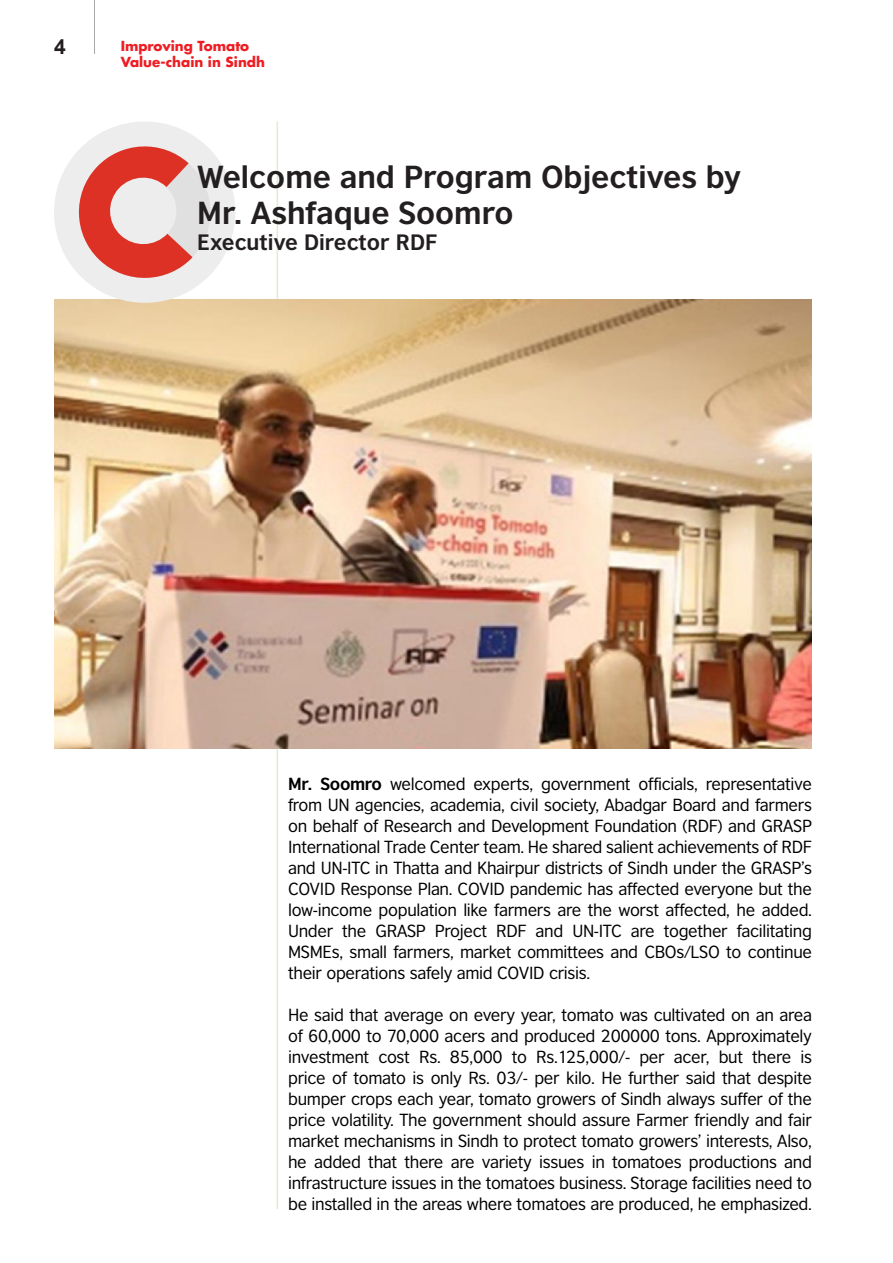
<style>
.page{position:relative;width:893px;height:1263px;background:#fff}
.page>*{position:absolute;margin:0;border:0;box-sizing:border-box;transform-origin:0 0}
.t1{font:700 30px/36px "British Council Sans";color:#231f20}
.t2{font:700 21px "British Council Sans";color:#231f20}
.t3{font:700 21px "Arial";color:#231f20}
.Normal__Web{font:16.5px/21px "British Council Sans";letter-spacing:-.02em;color:#000;text-align:justify}
.t4{font:700 13.5px/16.2px "Futura LT";color:#ee1d23}
.s1{font-weight:700}
</style>
<div class="page">
<hr style="left:94px;top:0;width:1px;height:54px;background:#a8a9ad">
<hr style="left:277px;top:122px;width:1px;height:1087px;background:#88ac2e">
<img style="left:54px;top:300px;width:758px;height:448px">
<svg style="left:54px;top:122px;width:191px;height:191px"></svg>
<p class="t3" style="left:54px;top:33px;width:13px">4</p>
<p class="t4" style="left:121px;top:38px;width:146px">Improving Tomato<br>Value-chain in Sindh</p>
<p class="t1" style="left:197px;top:159px;width:545px">Welcome and Program Objectives by<br>Mr. Ashfaque Soomro</p>
<p class="t2" style="left:197px;top:229px;width:242px">Executive Director RDF</p>
<p class="Normal__Web" style="left:288px;top:773px;width:525px"><span class="s1">Mr. Soomro</span> welcomed experts, government officials, representative from UN agencies, academia, civil society, Abadgar Board and farmers on behalf of Research and Development Foundation (RDF) and GRASP International Trade Center team. He shared salient achievements of RDF and UN-ITC in Thatta and Khairpur districts of Sindh under the GRASP’s COVID Response Plan. COVID pandemic has affected everyone but the low-income population like farmers are the worst affected, he added.<br>Under the GRASP Project RDF and UN-ITC are together facilitating MSMEs, small farmers, market committees and CBOs/LSO to continue their operations safely amid COVID crisis.</p>
<p class="Normal__Web" style="left:288px;top:1004px;width:525px">He said that average on every year, tomato was cultivated on an area of 60,000 to 70,000 acers and produced 200000 tons. Approximately investment cost Rs. 85,000 to Rs.125,000/- per acer, but there is price of tomato is only Rs. 03/- per kilo. He further said that despite bumper crops each year, tomato growers of Sindh always suffer of the price volatility. The government should assure Farmer friendly and fair market mechanisms in Sindh to protect tomato growers’ interests, Also, he added that there are variety issues in tomatoes productions and infrastructure issues in the tomatoes business. Storage facilities need to be installed in the areas where tomatoes are produced, he emphasized.</p>
</div>
